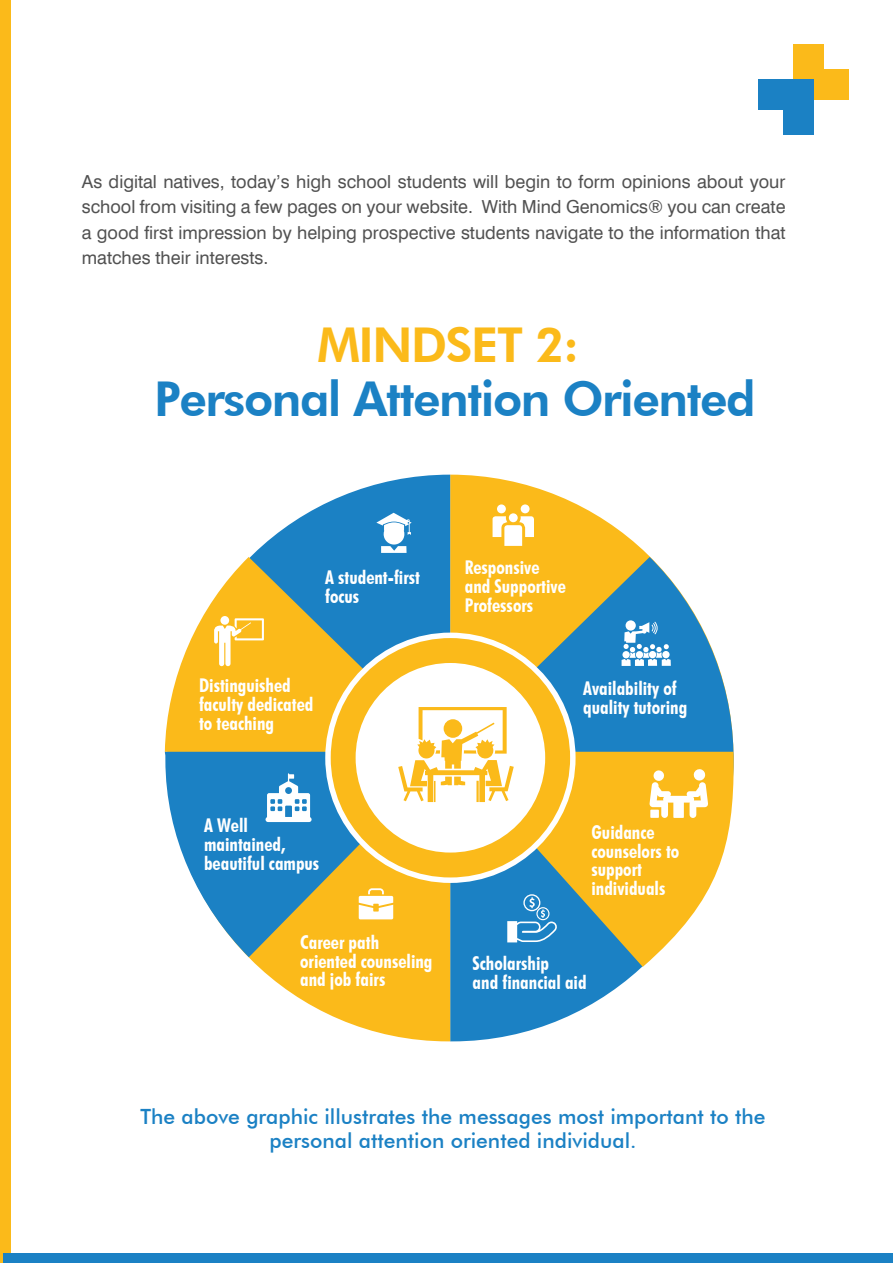
<style>
.page{position:relative;width:893px;height:1263px;background:#fff}
.page>*{position:absolute;margin:0;border:0;box-sizing:border-box;transform-origin:0 0}
.t1{font:800 48px "Futura BT";letter-spacing:-.03em;color:#1b81c4}
.t2{font:800 48px "Futura BT";letter-spacing:-.03em;color:#fbba1a}
.t3{font:500 21px/24px "Futura BT";color:#1b81c4;text-align:center}
.t4{font:700 condensed 18.9px/18.9px "Futura BT";color:#fff}
.t5{font:18px/25.5px "Swiss 721 BT";color:#515151;text-align:justify}
</style>
<div class="page">
<div style="left:793px;top:44px;width:30px;height:56px;background:#fbba1a"></div>
<div style="left:793px;top:69px;width:55px;height:31px;background:#fbba1a"></div>
<div style="left:783px;top:79px;width:30px;height:56px;background:#1b81c4"></div>
<div style="left:758px;top:79px;width:55px;height:31px;background:#1b81c4"></div>
<div style="left:0;top:0;width:10px;height:1263px;background:#fbba1a"></div>
<div style="left:3px;top:1253px;width:890px;height:10px;background:#1b81c4"></div>
<svg style="left:450px;top:475px;width:200px;height:82px;fill:#fbba1a"></svg>
<svg style="left:450px;top:967px;width:192px;height:74px;fill:#1b81c4"></svg>
<svg style="left:450px;top:557px;width:283px;height:195px;background:#82a494"></svg>
<svg style="left:450px;top:752px;width:284px;height:215px;background:#beb367"></svg>
<svg style="left:250px;top:475px;width:200px;height:158px;fill:#1b81c4"></svg>
<svg style="left:248px;top:957px;width:202px;height:84px;fill:#fbba1a"></svg>
<svg style="left:165px;top:557px;width:283px;height:195px;background:#b2b170"></svg>
<svg style="left:165px;top:752px;width:285px;height:205px;background:#7ba29a"></svg>
<svg style="left:331px;top:638px;width:239px;height:239px"></svg>
<div style="left:509px;top:513px;width:9px;height:9px;background:#fff;border-radius:50%"></div>
<div style="left:497px;top:504px;width:9px;height:9px;background:#fff;border-radius:50%"></div>
<svg style="left:493px;top:516px;width:41px;height:30px"></svg>
<div style="left:521px;top:504px;width:9px;height:9px;background:#fff;border-radius:50%"></div>
<svg style="left:622px;top:622px;width:49px;height:44px"></svg>
<svg style="left:398px;top:707px;width:116px;height:95px"></svg>
<svg style="left:507px;top:894px;width:50px;height:48px;background:#4f9dd1"></svg>
<svg style="left:376px;top:513px;width:36px;height:40px"></svg>
<div style="left:732px;top:635px;width:10px;height:9px;background:#fff"></div>
<svg style="left:649px;top:768px;width:59px;height:50px"></svg>
<div style="left:650px;top:810px;width:9px;height:8px;background:#fff"></div>
<svg style="left:359px;top:888px;width:34px;height:31px"></svg>
<svg style="left:266px;top:773px;width:46px;height:49px"></svg>
<svg style="left:214px;top:616px;width:50px;height:50px"></svg>
<p class="t5" style="left:82px;top:168px;width:705px">As digital natives, today’s high school students will begin to form opinions about your school from visiting a few pages on your website. With Mind Genomics® you can create a good first impression by helping prospective students navigate to the information that matches their interests.</p>
<h1 class="t2" style="left:317px;top:316px;width:263px">MINDSET 2:</h1>
<h1 class="t1" style="left:154px;top:370px;width:603px">Personal Attention Oriented</h1>
<p class="t4" style="left:325px;top:567px;width:96px">A student-first focus</p>
<p class="t4" style="left:199px;top:676px;width:116px">Distinguished faculty dedicated to teaching</p>
<p class="t4" style="left:204px;top:815px;width:117px">A Well maintained, beautiful campus</p>
<p class="t4" style="left:300px;top:932px;width:134px">Career path oriented counseling and job fairs</p>
<p class="t4" style="left:465px;top:558px;width:103px">Responsive and Supportive<br>Professors</p>
<p class="t4" style="left:583px;top:679px;width:106px">Availability of quality tutoring</p>
<p class="t4" style="left:591px;top:822px;width:89px">Guidance counselors to support individuals</p>
<p class="t4" style="left:473px;top:954px;width:116px">Scholarship<br>and financial aid</p>
<p class="t3" style="left:141px;top:1104px;width:627px">The above graphic illustrates the messages most important to the personal attention oriented individual.</p>
</div>
